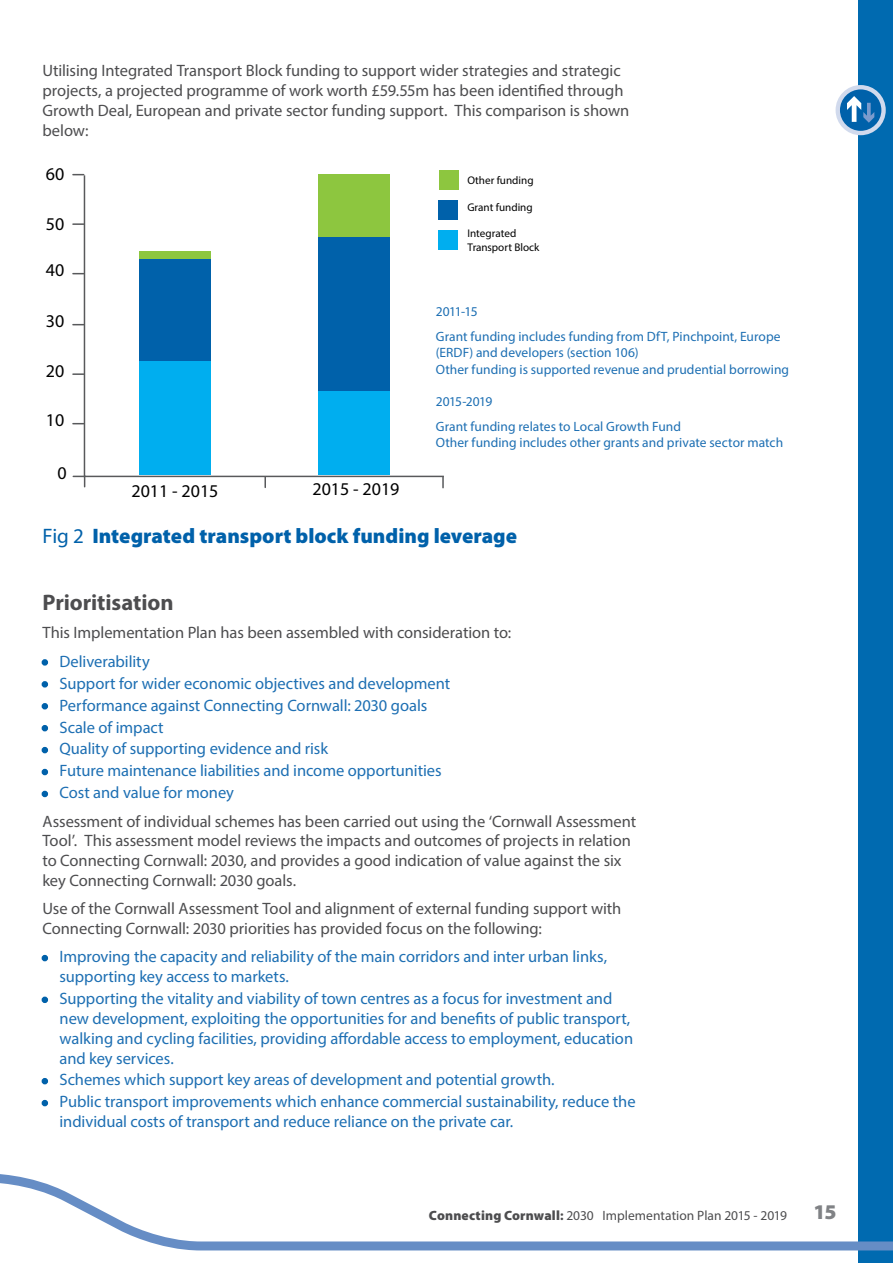
<style>
.page{position:relative;width:893px;height:1263px;background:#fff}
.page>*{position:absolute;margin:0;border:0;box-sizing:border-box;transform-origin:0 0}
.t1{font:700 22.5px "Myriad Pro";letter-spacing:-.005em;color:#4d4d4f}
.t2{font:900 21px "Myriad Pro";color:#0061aa}
.t3{font:900 21px "Myriad Pro";color:#808285}
.t4{font:18px "Myriad Pro";color:#000}
.t5{font:16.5px/19.8px "Myriad Pro";letter-spacing:-.005em;color:#1d6fb3}
.t6{font:16.5px/19.8px "Myriad Pro";letter-spacing:-.005em;color:#4d4d4f}
.t7{font:13.5px/24.8px "Myriad Pro";letter-spacing:.005em;color:#1d6fb3}
.t8{font:13.5px "Myriad Pro";color:#4d4d4f}
.t9{font:11.1px/13.4px "Myriad Pro";color:#000}
.s1{font-weight:400}
.s2{color:#0061aa}
.s3{color:#1d6fb3}
.s4{font-weight:900}
.s5{font-weight:700}
</style>
<div class="page">
<div style="left:859px;top:0;width:34px;height:1263px;background:#006ab0"></div>
<svg style="left:0;top:1169px;width:893px;height:86px"></svg>
<svg style="left:83px;top:174px;width:361px;height:304px"></svg>
<svg style="left:264px;top:477px;width:2px;height:10px"></svg>
<svg style="left:442px;top:477px;width:2px;height:11px"></svg>
<svg style="left:73px;top:476px;width:12px;height:11px"></svg>
<svg style="left:73px;top:373px;width:11px;height:2px"></svg>
<svg style="left:73px;top:223px;width:11px;height:2px"></svg>
<div style="left:439px;top:170px;width:19px;height:20px;background:#8dc63f"></div>
<div style="left:438px;top:200px;width:20px;height:20px;background:#0061aa"></div>
<div style="left:438px;top:230px;width:20px;height:20px;background:#00aeef"></div>
<div style="left:42px;top:659px;width:6px;height:7px;border:3px solid #0061aa;border-radius:50%"></div>
<svg style="left:42px;top:681px;width:6px;height:6px"></svg>
<svg style="left:42px;top:703px;width:6px;height:6px"></svg>
<svg style="left:42px;top:725px;width:6px;height:6px"></svg>
<svg style="left:42px;top:747px;width:6px;height:6px"></svg>
<svg style="left:42px;top:769px;width:6px;height:6px"></svg>
<svg style="left:42px;top:791px;width:6px;height:6px"></svg>
<svg style="left:42px;top:955px;width:6px;height:6px"></svg>
<div style="left:42px;top:996px;width:6px;height:7px;border:3px solid #0061aa;border-radius:50%"></div>
<svg style="left:42px;top:1078px;width:6px;height:6px"></svg>
<svg style="left:42px;top:1100px;width:6px;height:6px"></svg>
<svg style="left:838px;top:87px;width:45px;height:46px"></svg>
<div style="left:836px;top:85px;width:50px;height:50px;border:4px solid #d1daed;border-radius:50%"></div>
<svg style="left:847px;top:96px;width:27px;height:27px"></svg>
<p class="t6" style="left:43px;top:60px;width:588px">Utilising Integrated Transport Block funding to support wider strategies and strategic projects, a projected programme of work worth £59.55m has been identified through Growth Deal, European and private sector funding support. This comparison is shown below:</p>
<p class="t4" style="left:46px;top:163px;width:20px">60</p>
<p class="t4" style="left:46px;top:213px;width:20px">50</p>
<p class="t4" style="left:46px;top:259px;width:20px">40</p>
<p class="t4" style="left:46px;top:310px;width:20px">30</p>
<p class="t4" style="left:46px;top:360px;width:20px">20</p>
<p class="t4" style="left:46px;top:409px;width:20px">10</p>
<p class="t9" style="left:467px;top:173px;width:68px">Other funding</p>
<p class="t9" style="left:467px;top:200px;width:67px">Grant funding</p>
<p class="t9" style="left:467px;top:227px;width:74px">Integrated<br>Transport Block</p>
<p class="t7" style="left:436px;top:299px;width:346px">2011-15<br>Grant funding includes funding from DfT, Pinchpoint, Europe</p>
<p class="t7" style="left:436px;top:344px;width:355px;line-height:16.2px">(ERDF) and developers (section 106)<br>Other funding is supported revenue and prudential borrowing</p>
<p class="t7" style="left:436px;top:389px;width:247px">2015-2019<br>Grant funding relates to Local Growth Fund</p>
<p class="t7" style="left:436px;top:430px;width:349px">Other funding includes other grants and private sector match</p>
<p class="t4" style="left:57px;top:462px;width:11px">0</p>
<p class="t4" style="left:131px;top:480px;width:89px">2011 - 2015</p>
<p class="t4" style="left:312px;top:478px;width:89px">2015 - 2019</p>
<p class="t2" style="left:43px;top:524px;width:476px"><span class="s1">Fig 2</span> Integrated transport block funding leverage</p>
<h1 class="t1" style="left:43px;top:588px;width:133px">Prioritisation</h1>
<p class="t6" style="left:43px;top:623px;width:470px">This Implementation Plan has been assembled with consideration to:</p>
<p class="t5" style="left:43px;top:651px;width:109px"><span class="s2">•</span> Deliverability</p>
<p class="t5" style="left:43px;top:673px;width:409px"><span class="s2">•</span> Support for wider economic objectives and development</p>
<p class="t5" style="left:43px;top:695px;width:386px"><span class="s2">•</span> Performance against Connecting Cornwall: 2030 goals</p>
<p class="t5" style="left:43px;top:717px;width:123px"><span class="s2">•</span> Scale of impact</p>
<p class="t5" style="left:43px;top:739px;width:287px"><span class="s2">•</span> Quality of supporting evidence and risk</p>
<p class="t5" style="left:43px;top:761px;width:401px"><span class="s2">•</span> Future maintenance liabilities and income opportunities</p>
<p class="t6" style="left:43px;top:778px;width:595px;line-height:28.3px"><span class="s2">•</span> <span class="s3">Cost and value for money<br></span>Assessment of individual schemes has been carried out using the ‘Cornwall Assessment</p>
<p class="t6" style="left:43px;top:831px;width:590px">Tool’. This assessment model reviews the impacts and outcomes of projects in relation to Connecting Cornwall: 2030, and provides a good indication of value against the six key Connecting Cornwall: 2030 goals.</p>
<p class="t6" style="left:43px;top:898px;width:580px">Use of the Cornwall Assessment Tool and alignment of external funding support with<br>Connecting Cornwall: 2030 priorities has provided focus on the following:</p>
<p class="t5" style="left:60px;top:947px;width:549px;text-indent:-17px"><span class="s2">•</span> Improving the capacity and reliability of the main corridors and inter urban links, supporting key access to markets.</p>
<p class="t5" style="left:60px;top:988px;width:575px;text-indent:-17px"><span class="s2">•</span> Supporting the vitality and viability of town centres as a focus for investment and new development, exploiting the opportunities for and benefits of public transport, walking and cycling facilities, providing affordable access to employment, education and key services.</p>
<p class="t5" style="left:43px;top:1070px;width:512px"><span class="s2">•</span> Schemes which support key areas of development and potential growth.</p>
<p class="t5" style="left:60px;top:1092px;width:578px;text-indent:-17px"><span class="s2">•</span> Public transport improvements which enhance commercial sustainability, reduce the individual costs of transport and reduce reliance on the private car.</p>
<p class="t8" style="left:429px;top:1207px;width:359px"><span class="s4">Connecting Cornwall</span><span class="s5">:</span> 2030 Implementation Plan 2015 - 2019</p>
<p class="t3" style="left:814px;top:1199px;width:24px">15</p>
</div>
